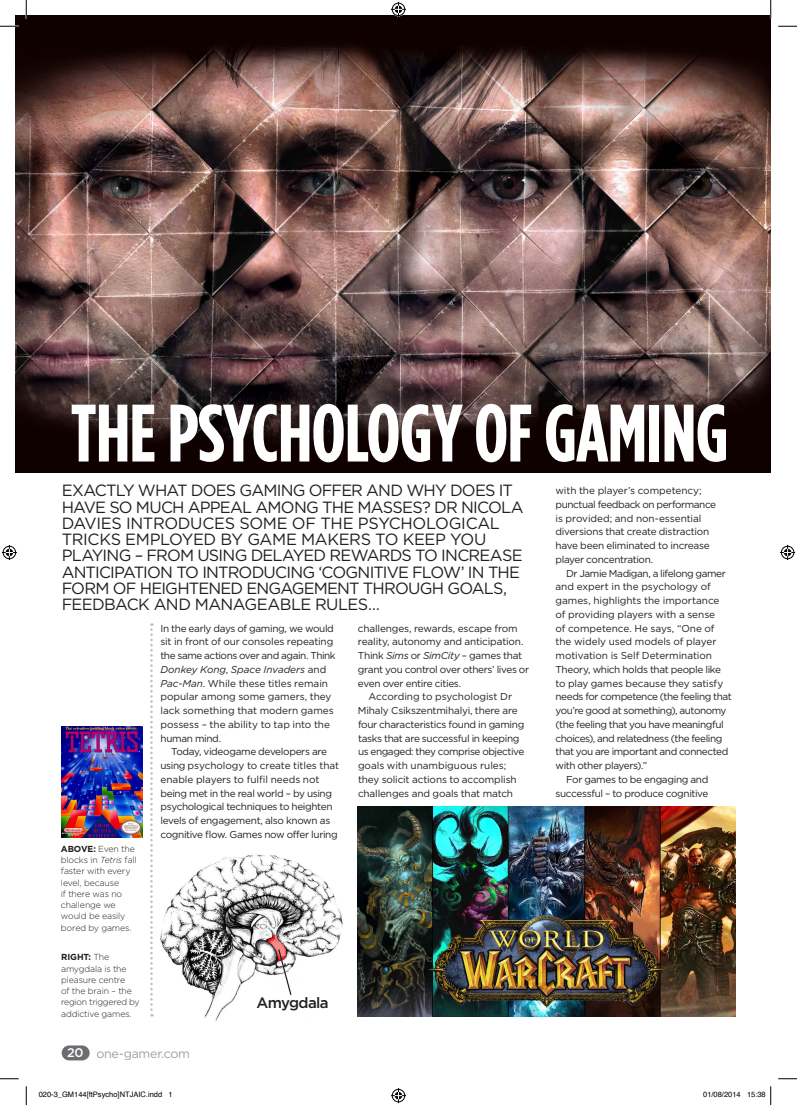
<style>
.page{position:relative;width:797px;height:1105px;background:#fff}
.page>*{position:absolute;margin:0;border:0;box-sizing:border-box;transform-origin:0 0}
.t1{font:700 81.25px "Gotham Condensed";letter-spacing:-.01em;color:#fff}
.t2{font:16.25px/16.2px "Gotham";letter-spacing:-.045em;color:#231f20}
.t3{font:500 15px "Gotham";letter-spacing:-.04em;color:#231f20}
.t4{font:12.5px "Gotham";color:#a0a1a5}
.t5{font:10px/13.8px "Gotham";letter-spacing:-.015em;color:#231f20}
.t6{font:300 8.75px/11.2px "Gotham";letter-spacing:-.015em;color:#231f20}
.t7{font:7.5px "Helvetica";color:#000}
.s1{font-weight:700}
.s2{font-style:italic}
.s3{font-weight:500;color:#fff}
</style>
<div class="page">
<img style="left:152px;top:854px;width:191px;height:167px">
<img style="left:16px;top:16px;width:754px;height:457px">
<svg style="left:150px;top:623px;width:3px;height:393px"></svg>
<div style="left:62px;top:1045px;width:28px;height:15px;background:#6c6d70;border-radius:7px"></div>
<svg style="left:277px;top:948px;width:15px;height:48px"></svg>
<img style="left:62px;top:726px;width:81px;height:112px">
<img style="left:358px;top:807px;width:377px;height:209px">
<svg style="left:0;top:25px;width:19px;height:2px"></svg>
<svg style="left:778px;top:25px;width:19px;height:2px"></svg>
<svg style="left:0;top:1078px;width:19px;height:1px"></svg>
<svg style="left:778px;top:1078px;width:19px;height:1px"></svg>
<svg style="left:25px;top:0;width:2px;height:19px"></svg>
<svg style="left:25px;top:1086px;width:2px;height:19px"></svg>
<svg style="left:770px;top:0;width:1px;height:19px"></svg>
<svg style="left:391px;top:2px;width:15px;height:15px"></svg>
<svg style="left:391px;top:1088px;width:15px;height:15px"></svg>
<svg style="left:2px;top:545px;width:15px;height:15px"></svg>
<svg style="left:780px;top:545px;width:15px;height:15px"></svg>
<svg style="left:770px;top:1086px;width:1px;height:19px"></svg>
<h1 class="t1" style="left:70px;top:387px;width:659px">THE PSYCHOLOGY OF GAMING</h1>
<p class="t2" style="left:62px;top:482px;width:463px">exactly What does gaming offer and why does it have so much appeal among the masses? D r N icola Davies introduces some of the psychological tricks employed by game makers to keep you playing – from using delayed rewards to increase anticipation to introducing ‘cognitive flow’ in the form of heightened engagement through goals, feedback and manageable rules…</p>
<p class="t6" style="left:61px;top:843px;width:77px"><span class="s1">ABOVE:</span> Even the blocks in <span class="s2">Tetris</span> fall faster with every level, because<br>if there was no challenge we would be easily bored by games.</p>
<p class="t6" style="left:61px;top:951px;width:80px"><span class="s1">RIGHT:</span> The amygdala is the pleasure centre<br>of the brain – the region triggered by addictive games.</p>
<p class="t5" style="left:160px;top:621px;width:177px">I n the early days of gaming, we would sit in front of our consoles repeating the same actions over and again. Think<br><span class="s2">Donkey Kong</span>, <span class="s2">Space Invaders</span> and<br><span class="s2">Pac-Man</span>. While these titles remain popular among some gamers, they lack something that modern games possess – the ability to tap into the human mind.</p>
<p class="t5" style="left:160px;top:745px;width:180px;text-indent:11px">Today, videogame developers are using psychology to create titles that enable players to fulfil needs not being met in the real world – by using psychological techniques to heighten levels of engagement, also known as cognitive flow. Games now offer luring</p>
<h3 class="t3" style="left:256px;top:994px;width:74px">Amygdala</h3>
<p class="t4" style="left:67px;top:1046px;width:125px"><span class="s3">20</span> one-gamer.com</p>
<p class="t5" style="left:358px;top:621px;width:161px">challenges, rewards, escape from</p>
<p class="t5" style="left:358px;top:635px;width:167px">reality, autonomy and anticipation.</p>
<p class="t5" style="left:358px;top:648px;width:166px">Think <span class="s2">Sims</span> or <span class="s2">SimCity</span> – games that</p>
<p class="t5" style="left:358px;top:662px;width:173px">grant you control over others’ lives or</p>
<p class="t5" style="left:358px;top:676px;width:105px">even over entire cities.</p>
<p class="t5" style="left:368px;top:690px;width:145px">According to psychologist D r</p>
<p class="t5" style="left:358px;top:703px;width:161px">M ihaly Csikszentmihalyi, there are</p>
<p class="t5" style="left:358px;top:717px;width:168px">four characteristics found in gaming</p>
<p class="t5" style="left:358px;top:731px;width:163px">tasks that are successful in keeping</p>
<p class="t5" style="left:358px;top:745px;width:168px">us engaged: they comprise objective</p>
<p class="t5" style="left:358px;top:758px;width:150px">goals with unambiguous rules;</p>
<p class="t5" style="left:358px;top:772px;width:160px">they solicit actions to accomplish</p>
<p class="t5" style="left:358px;top:786px;width:156px">challenges and goals that match</p>
<p class="t5" style="left:555px;top:483px;width:162px">with the player’s competency; punctual feedback on performance is provided; and non-essential diversions that create distraction have been eliminated to increase player concentration.</p>
<p class="t5" style="left:566px;top:566px;width:161px">Dr Jamie Madigan, a lifelong gamer</p>
<p class="t5" style="left:555px;top:580px;width:157px">and expert in the psychology of</p>
<p class="t5" style="left:555px;top:593px;width:165px">games, highlights the importance</p>
<p class="t5" style="left:555px;top:607px;width:161px">of providing players with a sense</p>
<p class="t5" style="left:555px;top:621px;width:161px">of competence. H e says, “One of</p>
<p class="t5" style="left:555px;top:635px;width:162px">the widely used models of player</p>
<p class="t5" style="left:555px;top:648px;width:158px">motivation is Self Determination</p>
<p class="t5" style="left:555px;top:662px;width:167px">Theory, which holds that people like</p>
<p class="t5" style="left:555px;top:676px;width:169px">to play games because they satisfy</p>
<p class="t5" style="left:555px;top:690px;width:178px">needs for competence (the feeling that</p>
<p class="t5" style="left:555px;top:703px;width:172px">you’re good at something), autonomy</p>
<p class="t5" style="left:555px;top:717px;width:170px">(the feeling that you have meaningful</p>
<p class="t5" style="left:555px;top:731px;width:168px">choices), and relatedness (the feeling</p>
<p class="t5" style="left:555px;top:745px;width:174px">that you are important and connected</p>
<p class="t5" style="left:555px;top:758px;width:93px">with other players).”</p>
<p class="t5" style="left:566px;top:772px;width:144px">For games to be engaging and</p>
<p class="t5" style="left:555px;top:786px;width:154px">successful – to produce cognitive</p>
<p class="t7" style="left:39px;top:1089px;width:135px">020-3_GM144[ftPsycho]NTJAIC.indd 1</p>
<p class="t7" style="left:703px;top:1089px;width:64px">01/08/2014 15:38</p>
</div>
